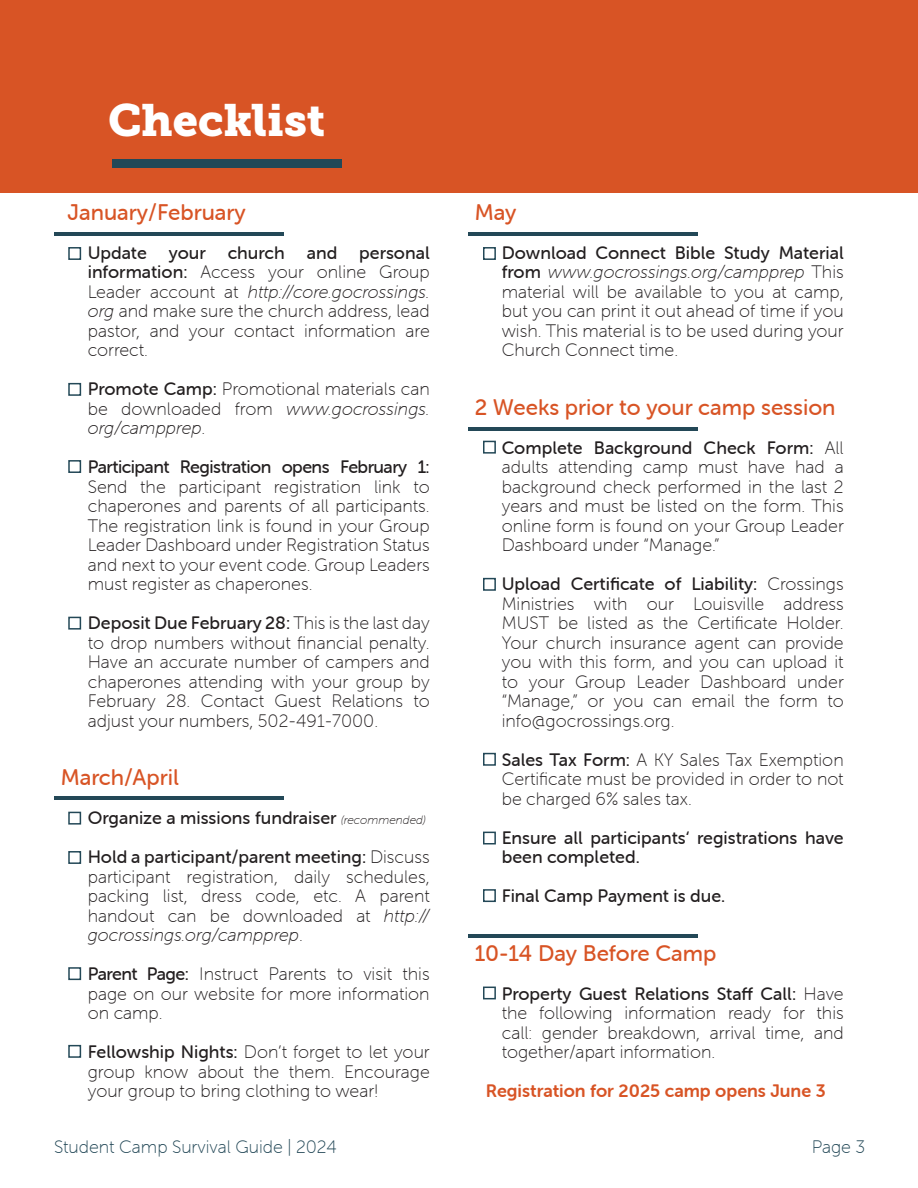
<style>
.page{position:relative;width:918px;height:1188px;background:#fff}
.page>*{position:absolute;margin:0;border:0;box-sizing:border-box;transform-origin:0 0}
.t1{font:45px "Museo Slab 900";color:#fff}
.t2{font:22.5px "Museo Sans Rounded 500";color:#d85425}
.t3{font:18px/19.5px "Museo Sans Rounded 100";color:#231f20;text-align:justify}
.t4{font:18px/19.5px "Museo Sans Rounded 500";color:#231f20}
.t5{font:18px "Museo Sans Rounded 100";color:#234857}
.t6{font:18px "Museo Sans Rounded 700";color:#d85425}
.s1{font-family:"Museo Sans Rounded 500"}
.s2{font-style:italic}
.s3{font-family:"Museo Sans Rounded 100";font-style:italic;font-size:12px}
</style>
<div class="page">
<div style="left:0;top:0;width:918px;height:192px;background:#d85425"></div>
<div style="left:112px;top:159px;width:230px;height:9px;background:#234857"></div>
<hr style="left:54px;top:232px;width:230px;height:4px;background:#234857">
<hr style="left:54px;top:796px;width:230px;height:4px;background:#234857">
<hr style="left:468px;top:232px;width:230px;height:4px;background:#234857">
<hr style="left:468px;top:427px;width:230px;height:3px;background:#234857">
<hr style="left:468px;top:934px;width:230px;height:3px;background:#234857">
<svg style="left:68px;top:247px;width:14px;height:13px"></svg>
<svg style="left:483px;top:247px;width:13px;height:13px"></svg>
<svg style="left:483px;top:440px;width:13px;height:14px"></svg>
<svg style="left:483px;top:577px;width:13px;height:14px"></svg>
<svg style="left:483px;top:752px;width:13px;height:14px"></svg>
<svg style="left:483px;top:831px;width:13px;height:14px"></svg>
<svg style="left:483px;top:889px;width:13px;height:14px"></svg>
<svg style="left:483px;top:986px;width:13px;height:14px"></svg>
<svg style="left:68px;top:382px;width:14px;height:14px"></svg>
<svg style="left:68px;top:460px;width:14px;height:13px"></svg>
<svg style="left:68px;top:616px;width:14px;height:14px"></svg>
<svg style="left:68px;top:851px;width:14px;height:13px"></svg>
<svg style="left:68px;top:811px;width:14px;height:14px"></svg>
<svg style="left:68px;top:967px;width:14px;height:14px"></svg>
<svg style="left:68px;top:1044px;width:14px;height:14px"></svg>
<p class="t1" style="left:108px;top:94px;width:219px">Checklist</p>
<p class="t2" style="left:68px;top:200px;width:180px">January/February</p>
<p class="t3" style="left:88px;top:243px;width:344px"><span class="s1">Update your church and personal information:</span> Access your online Group Leader account at <span class="s2">http://core.gocrossings. org</span> and make sure the church address, lead pastor, and your contact information are correct.</p>
<p class="t3" style="left:88px;top:379px;width:344px"><span class="s1">Promote Camp:</span> Promotional materials can be downloaded from <span class="s2">www.gocrossings. org/campprep</span>.</p>
<p class="t3" style="left:88px;top:457px;width:344px"><span class="s1">Participant Registration opens February 1:<br></span>Send the participant registration link to chaperones and parents of all participants.<br>The registration link is found in your Group Leader Dashboard under Registration Status and next to your event code. Group Leaders must register as chaperones.</p>
<p class="t3" style="left:88px;top:613px;width:344px"><span class="s1">Deposit Due February 28:</span> This is the last day to drop numbers without financial penalty.<br>Have an accurate number of campers and chaperones attending with your group by February 28. Contact Guest Relations to adjust your numbers, 502-491-7000.</p>
<p class="t2" style="left:61px;top:765px;width:120px">March/April</p>
<p class="t4" style="left:88px;top:808px;width:340px">Organize a missions fundraiser <span class="s3">(recommended)</span></p>
<p class="t3" style="left:88px;top:847px;width:344px"><span class="s1">Hold a participant/parent meeting:</span> Discuss participant registration, daily schedules, packing list, dress code, etc. A parent handout can be downloaded at <span class="s2">http:// gocrossings.org/campprep</span>.</p>
<p class="t3" style="left:88px;top:964px;width:343px"><span class="s1">Parent Page:</span> Instruct Parents to visit this page on our website for more information on camp.</p>
<p class="t3" style="left:88px;top:1042px;width:344px"><span class="s1">Fellowship Nights:</span> Don’t forget to let your group know about the them. Encourage your group to bring clothing to wear!</p>
<p class="t2" style="left:475px;top:200px;width:43px">May</p>
<p class="t3" style="left:502px;top:243px;width:344px"><span class="s1">Download Connect Bible Study Material from</span> <span class="s2">www.gocrossings.org/campprep</span> This material will be available to you at camp, but you can print it out ahead of time if you wish. This material is to be used during your Church Connect time.</p>
<p class="t2" style="left:475px;top:395px;width:362px">2 Weeks prior to your camp session</p>
<p class="t3" style="left:502px;top:438px;width:344px"><span class="s1">Complete Background Check Form:</span> All adults attending camp must have had a background check performed in the last 2 years and must be listed on the form. This online form is found on your Group Leader Dashboard under “Manage.”</p>
<p class="t3" style="left:502px;top:574px;width:344px"><span class="s1">Upload Certificate of Liability:</span> Crossings Ministries with our Louisville address MUST be listed as the Certificate Holder.<br>Your church insurance agent can provide you with this form, and you can upload it to your Group Leader Dashboard under “Manage,” or you can email the form to info@gocrossings.org.</p>
<p class="t3" style="left:502px;top:750px;width:344px"><span class="s1">Sales Tax Form:</span> A KY Sales Tax Exemption Certificate must be provided in order to not be charged 6% sales tax.</p>
<p class="t4" style="left:502px;top:828px;width:344px">Ensure all participants‘ registrations have been completed.</p>
<p class="t4" style="left:502px;top:886px;width:225px">Final Camp Payment is due.</p>
<p class="t2" style="left:475px;top:941px;width:243px">10-14 Day Before Camp</p>
<p class="t3" style="left:502px;top:984px;width:344px"><span class="s1">Property Guest Relations Staff Call:</span> Have the following information ready for this call: gender breakdown, arrival time, and together/apart information.</p>
<p class="t6" style="left:486px;top:1081px;width:341px">Registration for 2025 camp opens June 3</p>
<p class="t5" style="left:54px;top:1137px;width:284px">Student Camp Survival Guide | 2024</p>
<p class="t5" style="left:812px;top:1137px;width:55px">Page 3</p>
</div>
